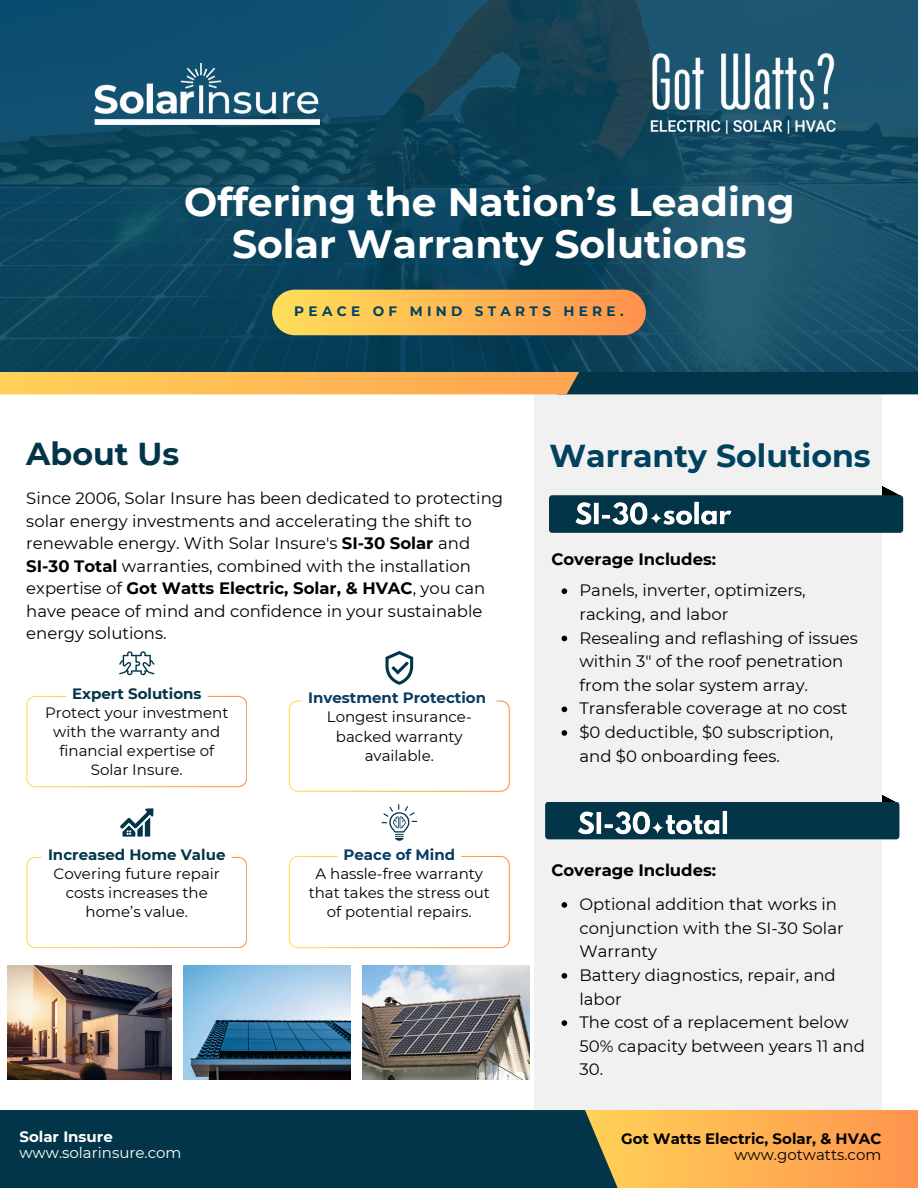
<style>
.page{position:relative;width:918px;height:1188px;background:#fff}
.page>*{position:absolute;margin:0;border:0;box-sizing:border-box;transform-origin:0 0}
.t1{font:700 39.3px/42.8px "Montserrat";color:#fff;text-align:center}
.t2{font:700 31.65px "Montserrat";color:#00425d}
.t3{font:700 31.65px "Montserrat";color:#033549}
.t4{font:16.5px/23.7px "Montserrat";color:#000}
.t5{font:700 16.5px "Montserrat";color:#000}
.t6{font:15px/19.2px "Montserrat";color:#000;text-align:center}
.t7{font:700 15px/15.8px "Montserrat";color:#000;text-align:right}
.t8{font:15px/15.8px "Montserrat";color:#fff}
.t9{font:700 13.65px "Montserrat";letter-spacing:.315em;color:#00425d}
.s1{font-weight:700}
.s2{font-weight:700;color:#033549}
.s3{font-weight:700;color:#093c62}
.s4{font-weight:400}
</style>
<div class="page">
<svg style="left:881px;top:770px;width:18px;height:34px"></svg>
<svg style="left:881px;top:463px;width:22px;height:34px"></svg>
<div style="left:534px;top:0;width:347px;height:1188px;background:#f1f1f1"></div>
<img style="left:7px;top:965px;width:164px;height:115px">
<svg style="left:739px;top:1110px;width:179px;height:78px;background:#ffa44f"></svg>
<svg style="left:0;top:1110px;width:739px;height:78px;background:#324f4b"></svg>
<div style="left:549px;top:495px;width:354px;height:38px;background:#033549;border-radius:3px"></div>
<div style="left:404px;top:359px;width:514px;height:35px;background:#033549"></div>
<svg style="left:0;top:371px;width:797px;height:23px"></svg>
<svg style="left:0;top:0;width:918px;height:371px;background:#114962"></svg>
<img style="left:94px;top:64px;width:226px;height:60px">
<div style="left:545px;top:802px;width:354px;height:37px;background:#033549;border-radius:3px"></div>
<svg style="left:272px;top:290px;width:374px;height:45px;background:#f8b553"></svg>
<img style="left:363px;top:965px;width:166px;height:115px">
<svg style="left:289px;top:651px;width:220px;height:141px"></svg>
<svg style="left:289px;top:804px;width:220px;height:144px"></svg>
<svg style="left:119px;top:651px;width:35px;height:25px"></svg>
<svg style="left:26px;top:695px;width:221px;height:92px"></svg>
<svg style="left:120px;top:808px;width:34px;height:28px"></svg>
<svg style="left:26px;top:856px;width:221px;height:92px"></svg>
<img style="left:184px;top:965px;width:166px;height:115px">
<img style="left:578px;top:810px;width:150px;height:25px">
<img style="left:568px;top:495px;width:171px;height:30px">
<img style="left:638px;top:40px;width:213px;height:109px">
<svg style="left:562px;top:588px;width:5px;height:6px"></svg>
<svg style="left:562px;top:636px;width:5px;height:5px"></svg>
<svg style="left:562px;top:707px;width:5px;height:5px"></svg>
<svg style="left:562px;top:730px;width:5px;height:6px"></svg>
<svg style="left:562px;top:902px;width:5px;height:6px"></svg>
<svg style="left:562px;top:973px;width:5px;height:6px"></svg>
<svg style="left:562px;top:1020px;width:5px;height:6px"></svg>
<p class="t1" style="left:184px;top:180px;width:612px">Offering the Nation’s Leading<br>Solar Warranty Solutions</p>
<h3 class="t9" style="left:294px;top:303px;width:331px">PEACE OF MIND STARTS HERE.</h3>
<p class="t3" style="left:26px;top:435px;width:154px">About Us</p>
<p class="t2" style="left:550px;top:436px;width:323px">Warranty Solutions</p>
<h4 class="t4" style="left:26px;top:487px;width:478px;line-height:22.5px">Since 2006, Solar Insure has been dedicated to protecting solar energy investments and accelerating the shift to renewable energy. With Solar Insure's <span class="s1">SI-30 Solar</span> and <span class="s1">SI-30 Total</span> warranties, combined with the installation expertise of <span class="s1">Got Watts Electric, Solar, &amp; HVAC</span>, you can have peace of mind and confidence in your sustainable energy solutions.</h4>
<h1 class="t6" style="left:45px;top:684px;width:185px"><span class="s2">Expert Solutions<br></span>Protect your investment with the warranty and financial expertise of<br>Solar Insure.</h1>
<p class="t6" style="left:48px;top:845px;width:179px"><span class="s2">Increased Home Value<br></span>Covering future repair costs increases the home’s value.</p>
<p class="t6" style="left:308px;top:688px;width:179px"><span class="s3">Investment Protection<br></span>Longest insurance&shy;backed warranty available.</p>
<p class="t6" style="left:309px;top:845px;width:183px"><span class="s3">Peace of Mind<br></span>A hassle-free warranty that takes the stress out of potential repairs.</p>
<p class="t8" style="left:19px;top:1129px;width:163px"><span class="s1">Solar Insure </span>www.solarinsure.com</p>
<h2 class="t5" style="left:551px;top:549px;width:166px">Coverage Includes:</h2>
<p class="t4" style="left:579px;top:579px;width:228px">Panels, inverter, optimizers, racking, and labor</p>
<p class="t4" style="left:579px;top:626px;width:280px">Resealing and reflashing of issues within 3" of the roof penetration from the solar system array.</p>
<h3 class="t4" style="left:579px;top:697px;width:270px">Transferable coverage at no cost</h3>
<p class="t4" style="left:579px;top:720px;width:256px">$0 deductible, $0 subscription, and $0 onboarding fees.</p>
<p class="t5" style="left:551px;top:860px;width:166px">Coverage Includes:</p>
<h2 class="t4" style="left:579px;top:892px;width:266px">Optional addition that works in conjunction with the SI-30 Solar<br>Warranty</h2>
<h4 class="t4" style="left:579px;top:963px;width:258px">Battery diagnostics, repair, and labor</h4>
<p class="t4" style="left:579px;top:1010px;width:287px">The cost of a replacement below<br>50% capacity between years 11 and<br>30.</p>
<p class="t7" style="left:621px;top:1131px;width:262px">Got Watts Electric, Solar, &amp; HVAC <span class="s4">www.gotwatts.com</span></p>
</div>
